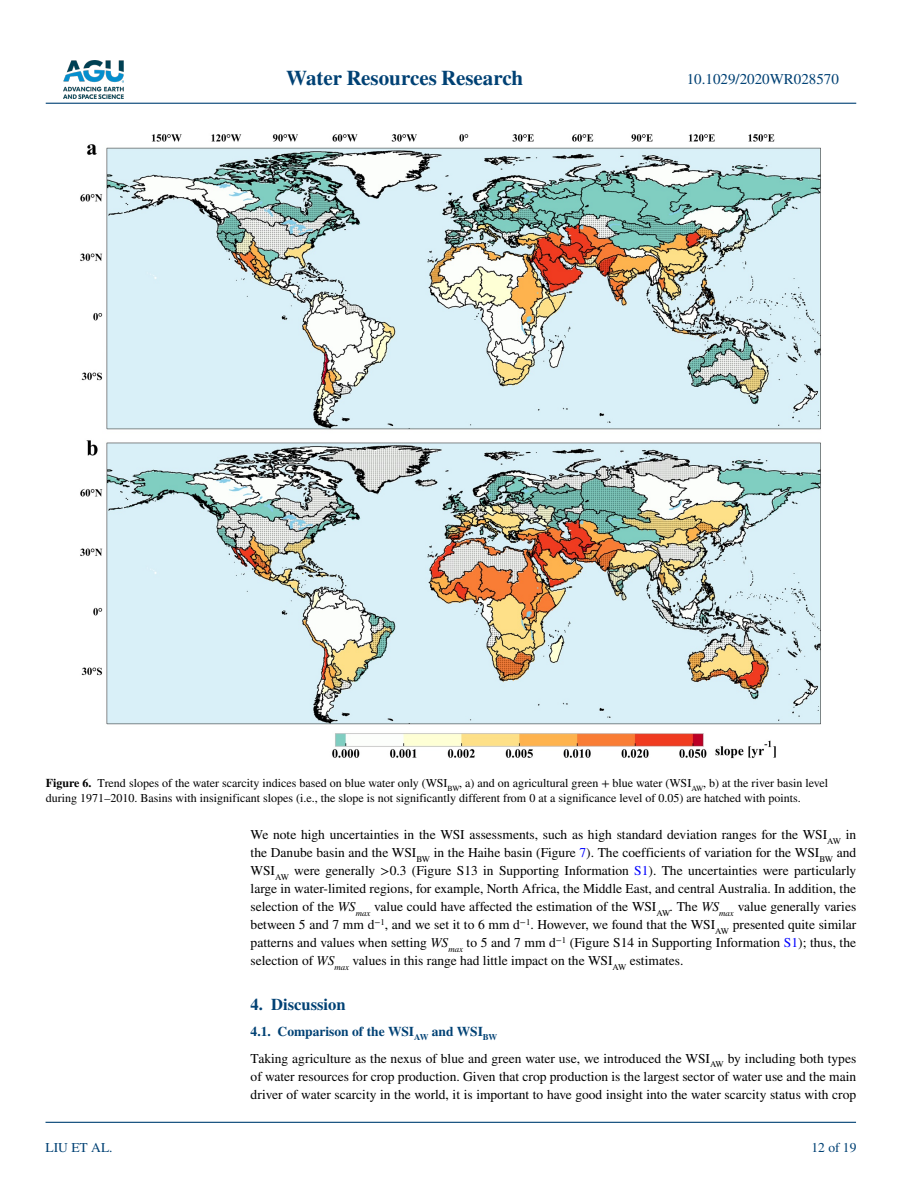
<style>
.page{position:relative;width:902px;height:1183px;background:#fff}
.page>*{position:absolute;margin:0;border:0;box-sizing:border-box;transform-origin:0 0}
.t1{font:700 21px "STIX";color:#004174}
.t2{font:700 16.5px "STIX";color:#004174}
.t3{font:15px "STIX";color:#004174}
.t4{font:13.5px/18px "STIX";color:#000}
.t5{font:13.5px "STIX";color:#004174}
.t6{font:12px/15px "STIX";color:#000}
.s1{font-weight:700}
.s2{color:#00f}
.s3{font-style:italic}
.s4{font-weight:700;color:#004174}
</style>
<div class="page">
<img style="left:63px;top:60px;width:60px;height:39px">
<hr style="left:46px;top:103px;width:810px;height:1px;background:#004174">
<hr style="left:45px;top:1121px;width:810px;height:1px;background:#004174">
<img style="left:80px;top:134px;width:741px;height:624px">
<h1 class="t1" style="left:286px;top:66px;width:238px">Water Resources Research</h1>
<p class="t3" style="left:686px;top:69px;width:154px">10.1029/2020WR028570</p>
<p class="t6" style="left:46px;top:776px;width:784px"><span class="s1">Figure 6.</span> Trend slopes of the water scarcity indices based on blue water only (WSI<sub>BW</sub>, a) and on agricultural green + blue water (WSI<sub>AW</sub>, b) at the river basin level during 1971–2010. Basins with insignificant slopes (i.e., the slope is not significantly different from 0 at a significance level of 0.05) are hatched with points.</p>
<p class="t5" style="left:45px;top:1138px;width:69px">LIU ET AL.</p>
<p class="t4" style="left:250px;top:826px;width:607px;text-align:justify">We note high uncertainties in the WSI assessments, such as high standard deviation ranges for the WSI<sub>AW</sub> in the Danube basin and the WSI<sub>BW</sub> in the Haihe basin (Figure <span class="s2">7</span>). The coefficients of variation for the WSI<sub>BW</sub> and WSI<sub>AW</sub> were generally &gt;0.3 (Figure S13 in Supporting Information <span class="s2">S1</span>). The uncertainties were particularly large in water-limited regions, for example, North Africa, the Middle East, and central Australia. In addition, the selection of the <span class="s3">WS</span><sub>max</sub> value could have affected the estimation of the WSI<sub>AW</sub>. The <span class="s3">WS</span><sub>max</sub> value generally varies between 5 and 7 mm d<sup>−1</sup>, and we set it to 6 mm d<sup>−1</sup>. However, we found that the WSI<sub>AW</sub> presented quite similar patterns and values when setting <span class="s3">WS</span><sub>max</sub> to 5 and 7 mm d<sup>−1</sup> (Figure S14 in Supporting Information <span class="s2">S1</span>); thus, the selection of <span class="s3">WS</span><sub>max</sub> values in this range had little impact on the WSI<sub>AW</sub> estimates.</p>
<p class="t2" style="left:250px;top:994px;width:96px">4. Discussion</p>
<p class="t4" style="left:250px;top:1018px;width:607px;line-height:27px"><span class="s4">4.1. Comparison of the WSI</span><sub>AW</sub> <span class="s4">and WSI</span><sub>BW<br></sub>Taking agriculture as the nexus of blue and green water use, we introduced the WSI<sub>AW</sub> by including both types</p>
<p class="t4" style="left:250px;top:1067px;width:607px">of water resources for crop production. Given that crop production is the largest sector of water use and the main driver of water scarcity in the world, it is important to have good insight into the water scarcity status with crop</p>
<p class="t5" style="left:811px;top:1138px;width:46px">12 of 19</p>
</div>
